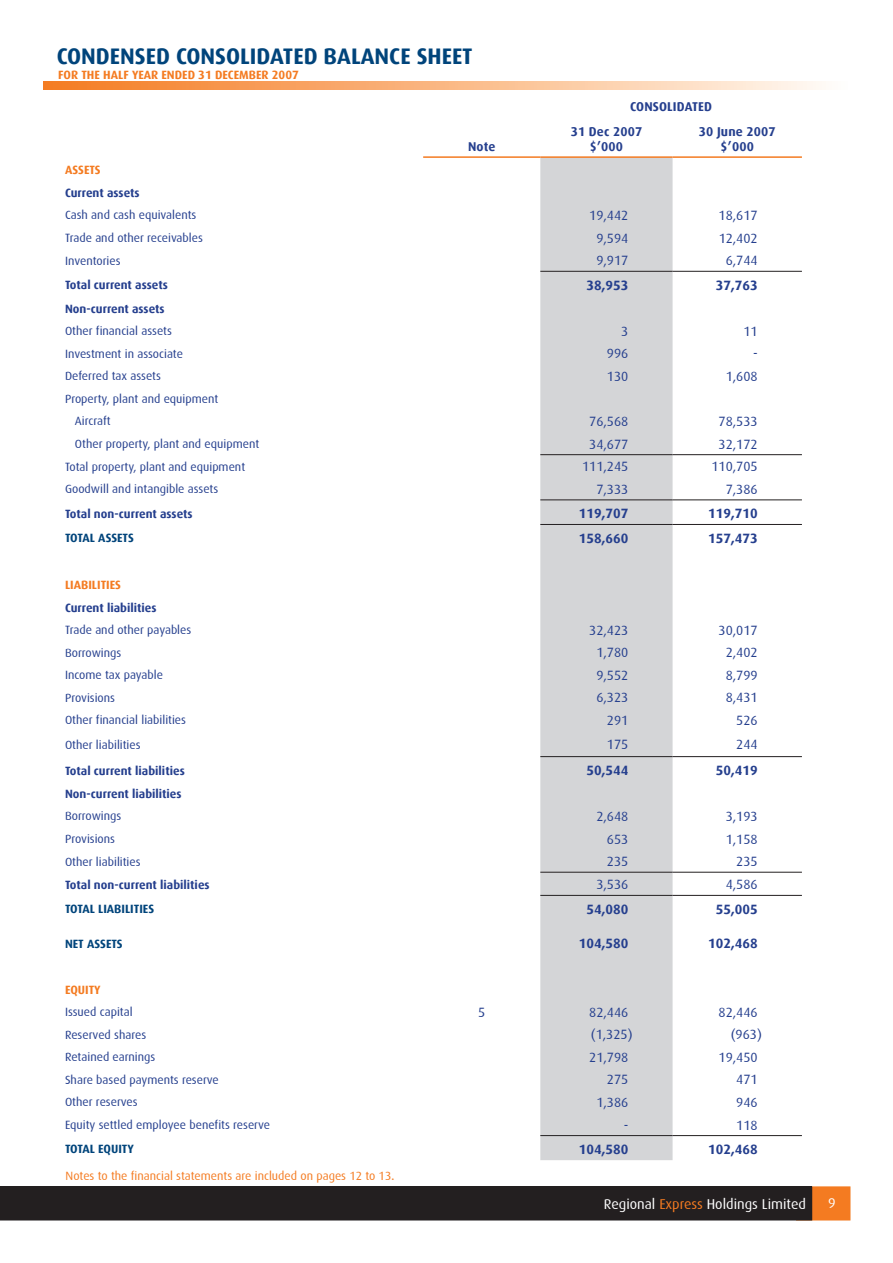
<style>
.page{position:relative;width:893px;height:1263px;background:#fff}
.page>*{position:absolute;margin:0;border:0;box-sizing:border-box;transform-origin:0 0}
.t1{font:700 22.5px "Dax";color:#00447b}
.t2{font:14.25px "Dax";color:#fff}
.t3{font:13.5px "Dax";color:#253f8e}
.t4{font:700 13.5px "Dax";color:#253f8e}
.t5{font:700 12.75px/15.3px "Dax";letter-spacing:.01em;color:#253f8e;text-align:center}
.t6{font:12px/22.6px "Dax";color:#253f8e}
.t7{font:700 12px "Dax";color:#253f8e}
.t8{font:700 12px "Dax";color:#f47b21}
.t9{font:12px "Dax";color:#f47b21}
.t10{font:700 12px "Dax";color:#00447b}
.s1{font-size:14.25px}
.s2{color:#f47b21}
</style>
<div class="page">
<div style="left:796px;top:1186px;width:54px;height:34px;background:#f47b21;border:1px solid #f47b21"></div>
<div style="left:0;top:1187px;width:812px;height:33px;background:#231f20"></div>
<div style="left:0;top:1186px;width:812px;height:34px;border:1px solid #231f20"></div>
<svg style="left:43px;top:82px;width:779px;height:7px;background:#f9b783"></svg>
<div style="left:540px;top:158px;width:133px;height:1002px;background:#d4d5d7"></div>
<hr style="left:423px;top:156px;width:117px;height:2px;background:#f47b21">
<hr style="left:540px;top:156px;width:133px;height:2px;background:#f47b21">
<hr style="left:673px;top:156px;width:129px;height:2px;background:#f47b21">
<hr style="left:540px;top:524px;width:133px;height:1px;background:#231f20">
<hr style="left:673px;top:524px;width:129px;height:1px;background:#231f20">
<hr style="left:540px;top:499px;width:133px;height:1px;background:#231f20">
<hr style="left:673px;top:499px;width:129px;height:1px;background:#231f20">
<hr style="left:540px;top:271px;width:133px;height:1px;background:#231f20">
<hr style="left:673px;top:271px;width:129px;height:1px;background:#231f20">
<hr style="left:540px;top:872px;width:133px;height:1px;background:#231f20">
<hr style="left:673px;top:872px;width:129px;height:1px;background:#231f20">
<hr style="left:540px;top:895px;width:133px;height:1px;background:#231f20">
<hr style="left:673px;top:895px;width:129px;height:1px;background:#231f20">
<hr style="left:540px;top:454px;width:133px;height:1px;background:#231f20">
<hr style="left:673px;top:454px;width:129px;height:1px;background:#231f20">
<hr style="left:540px;top:756px;width:133px;height:1px;background:#231f20">
<hr style="left:673px;top:756px;width:129px;height:1px;background:#231f20">
<hr style="left:540px;top:1135px;width:133px;height:1px;background:#231f20">
<hr style="left:673px;top:1135px;width:129px;height:1px;background:#231f20">
<h1 class="t1" style="left:57px;top:43px;width:24px">Condensed</h1>
<h1 class="t1" style="left:176px;top:43px;width:13px">consolidated</h1>
<h1 class="t1" style="left:324px;top:43px;width:14px">balance</h1>
<h1 class="t1" style="left:417px;top:43px;width:12px">sheet</h1>
<p class="t8" style="left:58px;top:69px;width:8px">for</p>
<p class="t8" style="left:81px;top:69px;width:7px">the</p>
<p class="t8" style="left:103px;top:69px;width:8px">half</p>
<p class="t8" style="left:132px;top:69px;width:8px">year</p>
<p class="t8" style="left:161px;top:69px;width:8px">ended</p>
<p class="t8" style="left:198px;top:69px;width:58px">31 December</p>
<p class="t8" style="left:272px;top:69px;width:29px">2007</p>
<p class="t5" style="left:468px;top:139px;width:29px">Note</p>
<p class="t5" style="left:630px;top:99px;width:83px">CONSOLIDATED</p>
<p class="t5" style="left:571px;top:124px;width:73px">31 Dec 2007 $’000</p>
<p class="t5" style="left:699px;top:124px;width:78px">30 June 2007 $’000</p>
<p class="t8" style="left:65px;top:163px;width:37px">ASSETS</p>
<p class="t7" style="left:65px;top:187px;width:76px">Current assets</p>
<p class="t6" style="left:65px;top:204px;width:133px">Cash and cash equivalents</p>
<p class="t3" style="left:589px;top:208px;width:41px">19,442</p>
<p class="t3" style="left:719px;top:208px;width:41px">18,617</p>
<p class="t6" style="left:65px;top:227px;width:139px">Trade and other receivables</p>
<p class="t3" style="left:596px;top:231px;width:33px">9,594</p>
<p class="t3" style="left:719px;top:231px;width:41px">12,402</p>
<p class="t6" style="left:65px;top:249px;width:57px">Inventories</p>
<p class="t3" style="left:596px;top:253px;width:33px">9,917</p>
<p class="t3" style="left:726px;top:253px;width:33px">6,744</p>
<p class="t7" style="left:65px;top:278px;width:104px">Total current assets</p>
<p class="t4" style="left:586px;top:278px;width:43px">38,953</p>
<p class="t4" style="left:716px;top:278px;width:43px">37,763</p>
<p class="t7" style="left:65px;top:302px;width:101px">Non-current assets</p>
<p class="t6" style="left:65px;top:320px;width:108px">Other financial assets</p>
<p class="t3" style="left:621px;top:323px;width:9px">3</p>
<p class="t3" style="left:743px;top:323px;width:16px">11</p>
<p class="t6" style="left:65px;top:342px;width:119px">Investment in associate</p>
<p class="t3" style="left:607px;top:346px;width:23px">996</p>
<p class="t3" style="left:753px;top:346px;width:6px">-</p>
<p class="t6" style="left:65px;top:365px;width:97px">Deferred tax assets</p>
<p class="t3" style="left:607px;top:369px;width:23px">130</p>
<p class="t3" style="left:726px;top:369px;width:33px">1,608</p>
<p class="t6" style="left:75px;top:387px;width:145px;text-indent:-10px">Property, plant and equipment<br>Aircraft</p>
<p class="t3" style="left:589px;top:414px;width:41px">76,568</p>
<p class="t3" style="left:719px;top:414px;width:41px">78,533</p>
<p class="t6" style="left:75px;top:433px;width:186px">Other property, plant and equipment</p>
<p class="t3" style="left:589px;top:436px;width:41px">34,677</p>
<p class="t3" style="left:719px;top:436px;width:41px">32,172</p>
<p class="t6" style="left:65px;top:455px;width:182px">Total property, plant and equipment</p>
<p class="t3" style="left:582px;top:459px;width:48px">111,245</p>
<p class="t3" style="left:711px;top:459px;width:48px">110,705</p>
<p class="t6" style="left:65px;top:478px;width:155px">Goodwill and intangible assets</p>
<p class="t3" style="left:596px;top:482px;width:33px">7,333</p>
<p class="t3" style="left:726px;top:482px;width:33px">7,386</p>
<p class="t7" style="left:65px;top:507px;width:129px">Total non-current assets</p>
<p class="t4" style="left:579px;top:506px;width:51px">119,707</p>
<p class="t4" style="left:708px;top:506px;width:51px">119,710</p>
<p class="t10" style="left:65px;top:531px;width:70px">TOTAL ASSETS</p>
<p class="t4" style="left:579px;top:531px;width:51px">158,660</p>
<p class="t4" style="left:708px;top:531px;width:51px">157,473</p>
<p class="t8" style="left:65px;top:578px;width:58px">LIABILITIES</p>
<p class="t7" style="left:65px;top:601px;width:93px">Current liabilities</p>
<p class="t6" style="left:65px;top:619px;width:128px">Trade and other payables</p>
<p class="t3" style="left:589px;top:622px;width:41px">32,423</p>
<p class="t3" style="left:719px;top:622px;width:41px">30,017</p>
<p class="t6" style="left:65px;top:641px;width:58px">Borrowings</p>
<p class="t3" style="left:596px;top:645px;width:33px">1,780</p>
<p class="t3" style="left:726px;top:645px;width:33px">2,402</p>
<p class="t6" style="left:65px;top:664px;width:100px">Income tax payable</p>
<p class="t3" style="left:596px;top:668px;width:33px">9,552</p>
<p class="t3" style="left:726px;top:668px;width:33px">8,799</p>
<p class="t6" style="left:65px;top:686px;width:52px">Provisions</p>
<p class="t3" style="left:596px;top:690px;width:33px">6,323</p>
<p class="t3" style="left:726px;top:690px;width:33px">8,431</p>
<p class="t6" style="left:65px;top:709px;width:123px">Other financial liabilities</p>
<p class="t3" style="left:607px;top:713px;width:23px">291</p>
<p class="t3" style="left:736px;top:713px;width:23px">526</p>
<p class="t6" style="left:65px;top:733px;width:77px">Other liabilities</p>
<p class="t3" style="left:607px;top:737px;width:23px">175</p>
<p class="t3" style="left:736px;top:737px;width:23px">244</p>
<p class="t7" style="left:65px;top:763px;width:121px">Total current liabilities</p>
<p class="t4" style="left:586px;top:763px;width:43px">50,544</p>
<p class="t4" style="left:716px;top:763px;width:43px">50,419</p>
<p class="t7" style="left:65px;top:787px;width:118px">Non-current liabilities</p>
<p class="t6" style="left:65px;top:805px;width:58px">Borrowings</p>
<p class="t3" style="left:596px;top:809px;width:33px">2,648</p>
<p class="t3" style="left:726px;top:809px;width:33px">3,193</p>
<p class="t6" style="left:65px;top:828px;width:52px">Provisions</p>
<p class="t3" style="left:607px;top:831px;width:23px">653</p>
<p class="t3" style="left:726px;top:831px;width:33px">1,158</p>
<p class="t6" style="left:65px;top:850px;width:77px">Other liabilities</p>
<p class="t3" style="left:607px;top:854px;width:23px">235</p>
<p class="t3" style="left:736px;top:854px;width:23px">235</p>
<p class="t7" style="left:65px;top:878px;width:146px">Total non-current liabilities</p>
<p class="t3" style="left:596px;top:877px;width:33px">3,536</p>
<p class="t3" style="left:726px;top:877px;width:33px">4,586</p>
<p class="t10" style="left:65px;top:902px;width:91px">TOTAL LIABILITIES</p>
<p class="t4" style="left:586px;top:902px;width:43px">54,080</p>
<p class="t4" style="left:716px;top:902px;width:43px">55,005</p>
<p class="t10" style="left:65px;top:937px;width:59px">NET ASSETS</p>
<p class="t4" style="left:579px;top:936px;width:51px">104,580</p>
<p class="t4" style="left:708px;top:936px;width:51px">102,468</p>
<p class="t8" style="left:65px;top:983px;width:37px">EQUITY</p>
<p class="t6" style="left:65px;top:1001px;width:69px">Issued capital</p>
<p class="t3" style="left:478px;top:1004px;width:9px">5</p>
<p class="t3" style="left:589px;top:1004px;width:41px">82,446</p>
<p class="t3" style="left:719px;top:1004px;width:41px">82,446</p>
<p class="t6" style="left:65px;top:1023px;width:83px">Reserved shares</p>
<p class="t3" style="left:591px;top:1027px;width:43px">(1,325)</p>
<p class="t3" style="left:731px;top:1027px;width:33px">(963)</p>
<p class="t6" style="left:65px;top:1046px;width:92px">Retained earnings</p>
<p class="t3" style="left:589px;top:1050px;width:41px">21,798</p>
<p class="t3" style="left:719px;top:1050px;width:41px">19,450</p>
<p class="t6" style="left:65px;top:1068px;width:155px">Share based payments reserve</p>
<p class="t3" style="left:607px;top:1072px;width:23px">275</p>
<p class="t3" style="left:736px;top:1072px;width:23px">471</p>
<p class="t6" style="left:65px;top:1091px;width:74px">Other reserves</p>
<p class="t3" style="left:596px;top:1095px;width:33px">1,386</p>
<p class="t3" style="left:736px;top:1095px;width:23px">946</p>
<p class="t6" style="left:65px;top:1114px;width:207px">Equity settled employee benefits reserve</p>
<p class="t3" style="left:624px;top:1117px;width:6px">-</p>
<p class="t3" style="left:736px;top:1117px;width:23px">118</p>
<p class="t10" style="left:65px;top:1142px;width:70px">TOTAL EQUITY</p>
<p class="t4" style="left:579px;top:1142px;width:51px">104,580</p>
<p class="t4" style="left:708px;top:1142px;width:51px">102,468</p>
<p class="t9" style="left:66px;top:1169px;width:331px">Notes to the financial statements are included on pages 12 to 13<span class="s1">.</span></p>
<p class="t2" style="left:604px;top:1196px;width:204px">Regional <span class="s2">Express</span> Holdings Limited</p>
<p class="t2" style="left:828px;top:1195px;width:9px">9</p>
</div>
